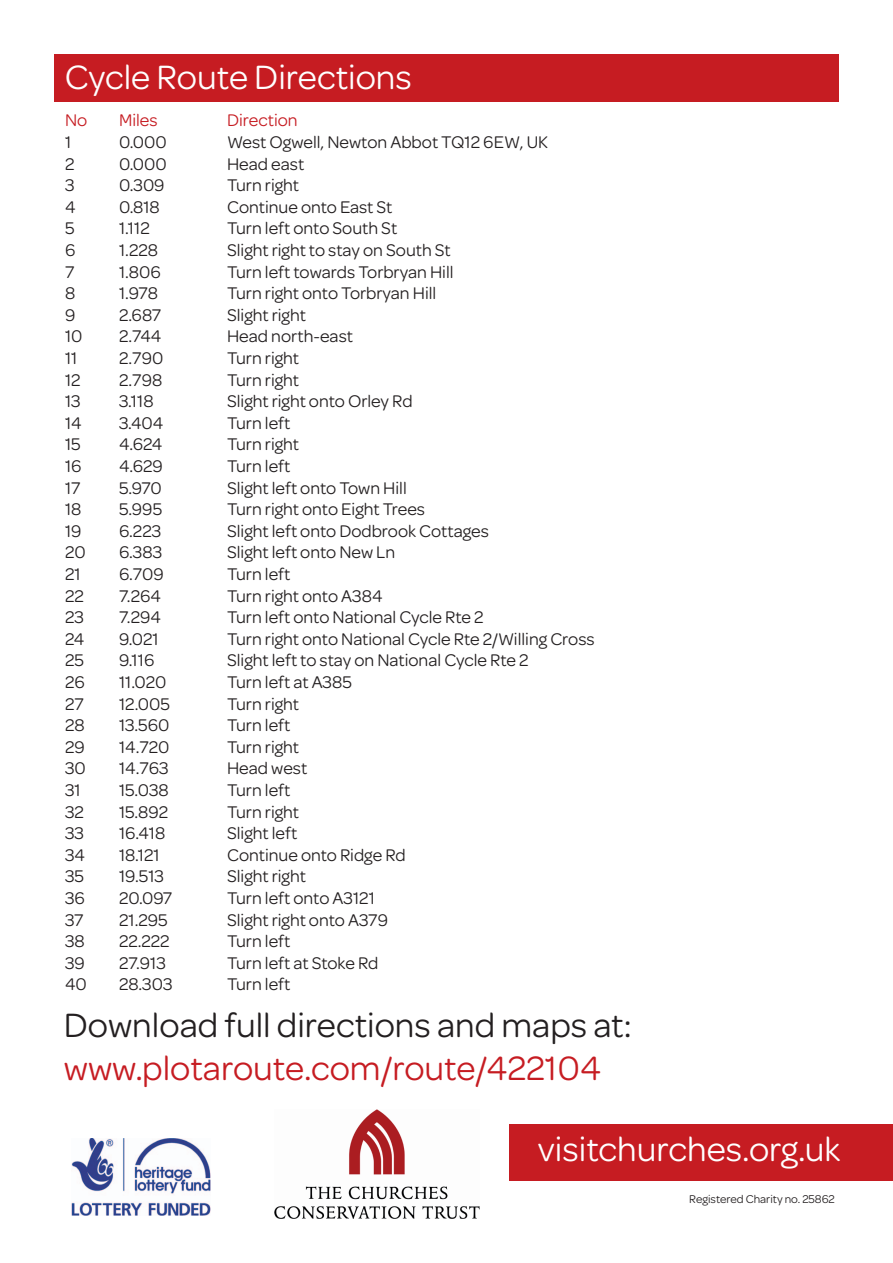
<style>
.page{position:relative;width:893px;height:1263px;background:#fff}
.page>*{position:absolute;margin:0;border:0;box-sizing:border-box;transform-origin:0 0}
.t1{font:36px "Omnes";color:#fff}
.t2{font:36px "Omnes";color:#231f20}
.t3{font:36px "Omnes";color:#c61c22}
.t4{font:18px "Omnes";color:#231f20}
.t5{font:18px "Omnes";color:#c61c22}
.t6{font:12px "Omnes";color:#231f20}
</style>
<div class="page">
<div style="left:54px;top:54px;width:785px;height:48px;background:#c61c22"></div>
<div style="left:509px;top:1124px;width:384px;height:57px;background:#c61c22"></div>
<img style="left:274px;top:1109px;width:206px;height:110px">
<img style="left:72px;top:1138px;width:139px;height:77px">
<h1 class="t1" style="left:65px;top:52px;width:349px">Cycle Route Directions</h1>
<p class="t5" style="left:65px;top:108px;width:24px">No</p>
<p class="t5" style="left:119px;top:108px;width:40px">Miles</p>
<p class="t5" style="left:227px;top:108px;width:72px">Direction</p>
<p class="t4" style="left:65px;top:130px;width:8px">1</p>
<p class="t4" style="left:119px;top:130px;width:49px">0.000</p>
<p class="t4" style="left:227px;top:130px;width:323px">West Ogwell, Newton Abbot TQ12 6EW, UK</p>
<p class="t4" style="left:65px;top:151px;width:11px">2</p>
<p class="t4" style="left:119px;top:151px;width:49px">0.000</p>
<p class="t4" style="left:227px;top:151px;width:79px">Head east</p>
<p class="t4" style="left:65px;top:173px;width:11px">3</p>
<p class="t4" style="left:119px;top:173px;width:47px">0.309</p>
<p class="t4" style="left:227px;top:173px;width:74px">Turn right</p>
<p class="t4" style="left:65px;top:195px;width:12px">4</p>
<p class="t4" style="left:119px;top:195px;width:42px">0.818</p>
<p class="t4" style="left:227px;top:195px;width:167px">Continue onto East St</p>
<p class="t4" style="left:65px;top:216px;width:11px">5</p>
<p class="t4" style="left:119px;top:216px;width:32px">1.112</p>
<p class="t4" style="left:227px;top:216px;width:172px">Turn left onto South St</p>
<p class="t4" style="left:65px;top:238px;width:12px">6</p>
<p class="t4" style="left:119px;top:238px;width:40px">1.228</p>
<p class="t4" style="left:227px;top:238px;width:225px">Slight right to stay on South St</p>
<p class="t4" style="left:65px;top:259px;width:11px">7</p>
<p class="t4" style="left:119px;top:259px;width:43px">1.806</p>
<p class="t4" style="left:227px;top:259px;width:228px">Turn left towards Torbryan Hill</p>
<p class="t4" style="left:65px;top:281px;width:12px">8</p>
<p class="t4" style="left:119px;top:281px;width:40px">1.978</p>
<p class="t4" style="left:227px;top:281px;width:211px">Turn right onto Torbryan Hill</p>
<p class="t4" style="left:65px;top:303px;width:12px">9</p>
<p class="t4" style="left:119px;top:303px;width:44px">2.687</p>
<p class="t4" style="left:227px;top:303px;width:80px">Slight right</p>
<p class="t4" style="left:65px;top:324px;width:19px">10</p>
<p class="t4" style="left:119px;top:324px;width:44px">2.744</p>
<p class="t4" style="left:227px;top:324px;width:128px">Head north-east</p>
<p class="t4" style="left:65px;top:346px;width:14px">11</p>
<p class="t4" style="left:119px;top:346px;width:46px">2.790</p>
<p class="t4" style="left:227px;top:346px;width:74px">Turn right</p>
<p class="t4" style="left:65px;top:367px;width:17px">12</p>
<p class="t4" style="left:119px;top:367px;width:45px">2.798</p>
<p class="t4" style="left:227px;top:367px;width:74px">Turn right</p>
<p class="t4" style="left:65px;top:389px;width:17px">13</p>
<p class="t4" style="left:119px;top:389px;width:36px">3.118</p>
<p class="t4" style="left:227px;top:389px;width:187px">Slight right onto Orley Rd</p>
<p class="t4" style="left:65px;top:411px;width:18px">14</p>
<p class="t4" style="left:119px;top:411px;width:46px">3.404</p>
<p class="t4" style="left:227px;top:411px;width:65px">Turn left</p>
<p class="t4" style="left:65px;top:432px;width:17px">15</p>
<p class="t4" style="left:119px;top:432px;width:45px">4.624</p>
<p class="t4" style="left:227px;top:432px;width:74px">Turn right</p>
<p class="t4" style="left:65px;top:454px;width:18px">16</p>
<p class="t4" style="left:119px;top:454px;width:45px">4.629</p>
<p class="t4" style="left:227px;top:454px;width:65px">Turn left</p>
<p class="t4" style="left:65px;top:475px;width:17px">17</p>
<p class="t4" style="left:119px;top:475px;width:44px">5.970</p>
<p class="t4" style="left:227px;top:475px;width:181px">Slight left onto Town Hill</p>
<p class="t4" style="left:65px;top:497px;width:18px">18</p>
<p class="t4" style="left:119px;top:497px;width:45px">5.995</p>
<p class="t4" style="left:227px;top:497px;width:200px">Turn right onto Eight Trees</p>
<p class="t4" style="left:65px;top:519px;width:18px">19</p>
<p class="t4" style="left:119px;top:519px;width:44px">6.223</p>
<p class="t4" style="left:227px;top:519px;width:263px">Slight left onto Dodbrook Cottages</p>
<p class="t4" style="left:65px;top:540px;width:22px">20</p>
<p class="t4" style="left:119px;top:540px;width:45px">6.383</p>
<p class="t4" style="left:227px;top:540px;width:170px">Slight left onto New Ln</p>
<p class="t4" style="left:65px;top:562px;width:17px">21</p>
<p class="t4" style="left:119px;top:562px;width:46px">6.709</p>
<p class="t4" style="left:227px;top:562px;width:65px">Turn left</p>
<p class="t4" style="left:65px;top:583px;width:20px">22</p>
<p class="t4" style="left:119px;top:583px;width:43px">7.264</p>
<p class="t4" style="left:227px;top:583px;width:157px">Turn right onto A384</p>
<p class="t4" style="left:65px;top:605px;width:20px">23</p>
<p class="t4" style="left:119px;top:605px;width:43px">7.294</p>
<p class="t4" style="left:227px;top:605px;width:258px">Turn left onto National Cycle Rte 2</p>
<p class="t4" style="left:65px;top:627px;width:21px">24</p>
<p class="t4" style="left:119px;top:627px;width:41px">9.021</p>
<p class="t4" style="left:227px;top:627px;width:369px">Turn right onto National Cycle Rte 2/Willing Cross</p>
<p class="t4" style="left:65px;top:648px;width:20px">25</p>
<p class="t4" style="left:119px;top:648px;width:37px">9.116</p>
<p class="t4" style="left:227px;top:648px;width:303px">Slight left to stay on National Cycle Rte 2</p>
<p class="t4" style="left:65px;top:670px;width:21px">26</p>
<p class="t4" style="left:119px;top:670px;width:49px">11.020</p>
<p class="t4" style="left:227px;top:670px;width:126px">Turn left at A385</p>
<p class="t4" style="left:65px;top:691px;width:20px">27</p>
<p class="t4" style="left:119px;top:691px;width:52px">12.005</p>
<p class="t4" style="left:227px;top:691px;width:74px">Turn right</p>
<p class="t4" style="left:65px;top:713px;width:21px">28</p>
<p class="t4" style="left:119px;top:713px;width:52px">13.560</p>
<p class="t4" style="left:227px;top:713px;width:65px">Turn left</p>
<p class="t4" style="left:65px;top:735px;width:21px">29</p>
<p class="t4" style="left:119px;top:735px;width:52px">14.720</p>
<p class="t4" style="left:227px;top:735px;width:74px">Turn right</p>
<p class="t4" style="left:65px;top:756px;width:22px">30</p>
<p class="t4" style="left:119px;top:756px;width:51px">14.763</p>
<p class="t4" style="left:227px;top:756px;width:82px">Head west</p>
<p class="t4" style="left:65px;top:778px;width:17px">31</p>
<p class="t4" style="left:119px;top:778px;width:51px">15.038</p>
<p class="t4" style="left:227px;top:778px;width:65px">Turn left</p>
<p class="t4" style="left:65px;top:799px;width:20px">32</p>
<p class="t4" style="left:119px;top:799px;width:51px">15.892</p>
<p class="t4" style="left:227px;top:799px;width:74px">Turn right</p>
<p class="t4" style="left:65px;top:821px;width:21px">33</p>
<p class="t4" style="left:119px;top:821px;width:48px">16.418</p>
<p class="t4" style="left:227px;top:821px;width:72px">Slight left</p>
<p class="t4" style="left:65px;top:843px;width:22px">34</p>
<p class="t4" style="left:119px;top:843px;width:42px">18.121</p>
<p class="t4" style="left:227px;top:843px;width:180px">Continue onto Ridge Rd</p>
<p class="t4" style="left:65px;top:864px;width:21px">35</p>
<p class="t4" style="left:119px;top:864px;width:47px">19.513</p>
<p class="t4" style="left:227px;top:864px;width:80px">Slight right</p>
<p class="t4" style="left:65px;top:886px;width:21px">36</p>
<p class="t4" style="left:119px;top:886px;width:55px">20.097</p>
<p class="t4" style="left:227px;top:886px;width:149px">Turn left onto A3121</p>
<p class="t4" style="left:65px;top:907px;width:20px">37</p>
<p class="t4" style="left:119px;top:907px;width:50px">21.295</p>
<p class="t4" style="left:227px;top:907px;width:162px">Slight right onto A379</p>
<p class="t4" style="left:65px;top:929px;width:21px">38</p>
<p class="t4" style="left:119px;top:929px;width:52px">22.222</p>
<p class="t4" style="left:227px;top:929px;width:65px">Turn left</p>
<p class="t4" style="left:65px;top:951px;width:21px">39</p>
<p class="t4" style="left:119px;top:951px;width:48px">27.913</p>
<p class="t4" style="left:227px;top:951px;width:153px">Turn left at Stoke Rd</p>
<p class="t4" style="left:65px;top:972px;width:23px">40</p>
<p class="t4" style="left:119px;top:972px;width:55px">28.303</p>
<p class="t4" style="left:227px;top:972px;width:65px">Turn left</p>
<h1 class="t2" style="left:64px;top:1001px;width:570px">Download full directions and maps at:</h1>
<h1 class="t3" style="left:64px;top:1044px;width:539px">www.plotaroute.com/route/422104</h1>
<h1 class="t1" style="left:538px;top:1125px;width:304px">visitchurches.org.uk</h1>
<p class="t6" style="left:689px;top:1191px;width:147px">Registered Charity no. 25862</p>
</div>
